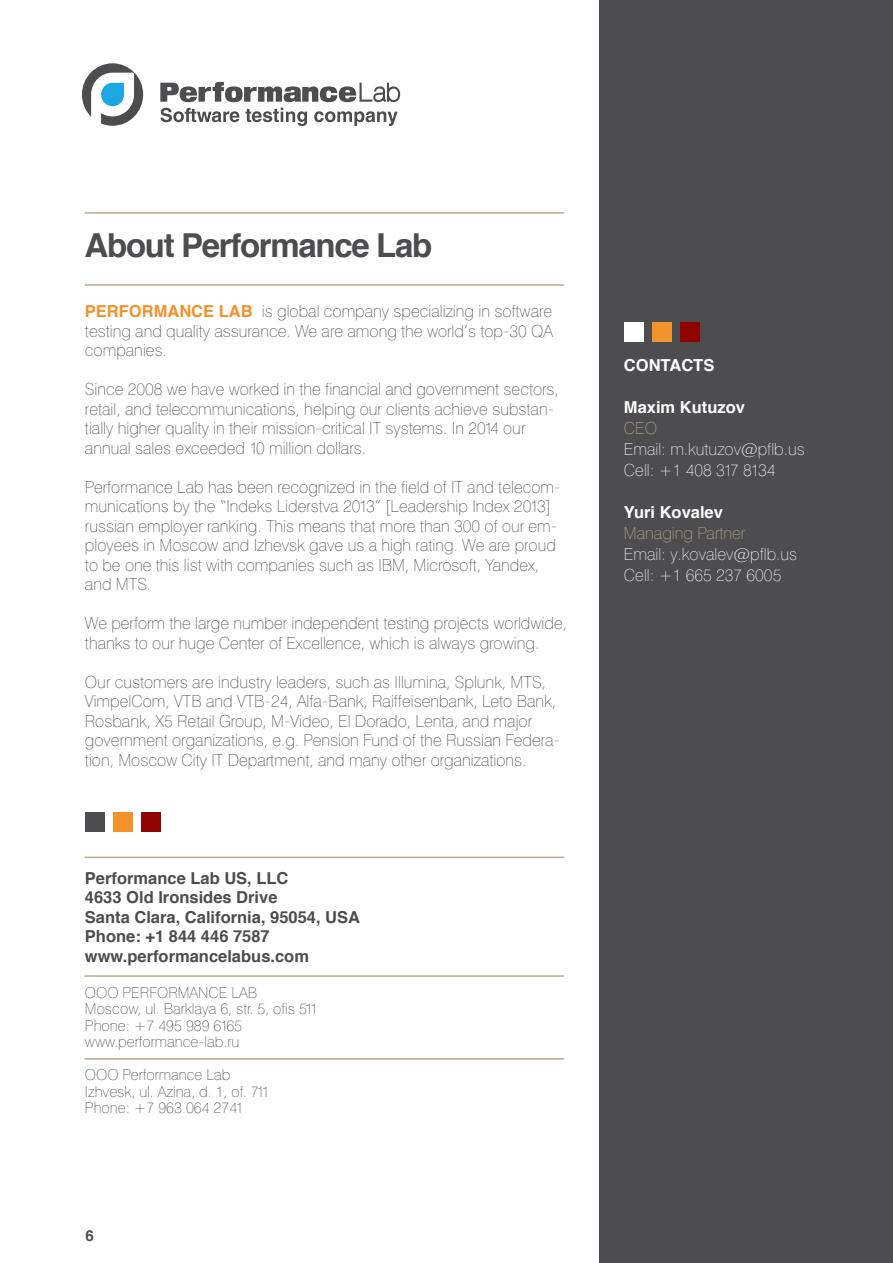
<style>
.page{position:relative;width:893px;height:1263px;background:#fff}
.page>*{position:absolute;margin:0;border:0;box-sizing:border-box;transform-origin:0 0}
.t1{font:700 33px "Helvetica";letter-spacing:-.04em;color:#4d4d4f}
.t2{font:16.5px/19.5px "Helios Thin C";color:#4d4d4f}
.t3{font:700 16.5px/19.5px "Helvetica";color:#4d4d4f}
.t4{font:16.5px/21px "Helios Thin C";color:#fff}
.t5{font:700 16.5px "Helvetica";color:#fff}
.t6{font:16.5px "Helios Thin C";color:#b6ab8f}
.t7{font:15px/16.5px "Helios Thin C";color:#4d4d4f}
.t8{font:700 15px "Helvetica";color:#4d4d4f}
.s1{font-family:"Helvetica";font-weight:700;color:#f3912b}
</style>
<div class="page">
<div style="left:599px;top:0;width:294px;height:1263px;background:#4d4d4f"></div>
<hr style="left:85px;top:284px;width:479px;height:2px;background:#b6ab8f">
<hr style="left:85px;top:857px;width:479px;height:1px;background:#b6ab8f">
<hr style="left:85px;top:975px;width:479px;height:2px;background:#b6ab8f">
<hr style="left:85px;top:1058px;width:479px;height:1px;background:#b6ab8f">
<hr style="left:85px;top:212px;width:479px;height:2px;background:#b6ab8f">
<div style="left:85px;top:812px;width:20px;height:20px;background:#4d4d4f"></div>
<div style="left:624px;top:322px;width:20px;height:19px;background:#fff"></div>
<div style="left:113px;top:812px;width:20px;height:20px;background:#f3912b"></div>
<div style="left:652px;top:322px;width:20px;height:19px;background:#f3912b"></div>
<div style="left:141px;top:812px;width:20px;height:20px;background:#900400"></div>
<div style="left:680px;top:322px;width:20px;height:19px;background:#900400"></div>
<svg style="left:82px;top:63px;width:61px;height:63px"></svg>
<svg style="left:160px;top:82px;width:240px;height:20px"></svg>
<svg style="left:161px;top:108px;width:78px;height:14px"></svg>
<svg style="left:245px;top:108px;width:62px;height:18px"></svg>
<svg style="left:314px;top:111px;width:84px;height:15px"></svg>
<h1 class="t1" style="left:85px;top:218px;width:349px">About Performance Lab</h1>
<p class="t2" style="left:85px;top:302px;width:470px;text-align:justify"><span class="s1">PERFORMANCE LAB</span> is global company specializing in software testing and quality assurance. We are among the world’s top-30 QA companies.</p>
<p class="t2" style="left:85px;top:380px;width:475px">Since 2008 we have worked in the financial and government sectors, retail, and telecommunications, helping our clients achieve substan&shy;tially higher quality in their mission-critical IT systems. In 2014 our annual sales exceeded 10 million dollars.</p>
<p class="t2" style="left:85px;top:477px;width:477px">Performance Lab has been recognized in the field of IT and telecom&shy;munications by the “Indeks Liderstva 2013” [Leadership Index 2013] russian employer ranking. This means that more than 300 of our em&shy;ployees in Moscow and Izhevsk gave us a high rating. We are proud to be one this list with companies such as IBM, Microsoft, Yandex, and MTS.</p>
<p class="t2" style="left:85px;top:614px;width:484px">We perform the large number independent testing projects worldwide, thanks to our huge Center of Excellence, which is always growing.</p>
<p class="t2" style="left:85px;top:672px;width:477px">Our customers are industry leaders, such as Illumina, Splunk, MTS, VimpelCom, VTB and VTB-24, Alfa-Bank, Raiffeisenbank, Leto Bank, Rosbank, X5 Retail Group, M-Video, El Dorado, Lenta, and major government organizations, e.g. Pension Fund of the Russian Federa&shy;tion, Moscow City IT Department, and many other organizations.</p>
<p class="t3" style="left:85px;top:868px;width:277px">Performance Lab US, LLC<br>4633 Old Ironsides Drive<br>Santa Clara, California, 95054, USA<br>Phone: +1 844 446 7587 www.performancelabus.com</p>
<p class="t7" style="left:85px;top:984px;width:235px">OOO PERFORMANCE LAB<br>Moscow, ul. Barklaya 6, str. 5, ofis 511<br>Phone: +7 495 989 6165 www.performance-lab.ru</p>
<p class="t7" style="left:85px;top:1067px;width:186px">OOO Performance Lab<br>Izhvesk, ul. Azina, d. 1, of. 711<br>Phone: +7 963 064 2741</p>
<p class="t8" style="left:86px;top:1224px;width:10px">6</p>
<p class="t5" style="left:624px;top:352px;width:92px">CONTACTS</p>
<p class="t5" style="left:624px;top:394px;width:123px">Maxim Kutuzov</p>
<p class="t6" style="left:624px;top:419px;width:35px">CEO</p>
<p class="t4" style="left:624px;top:439px;width:182px">Email: m.kutuzov@pflb.us<br>Cell: +1 408 317 8134</p>
<p class="t5" style="left:624px;top:499px;width:101px">Yuri Kovalev</p>
<p class="t6" style="left:624px;top:524px;width:123px">Managing Partner</p>
<p class="t4" style="left:624px;top:544px;width:175px">Email: y.kovalev@pflb.us<br>Cell: +1 665 237 6005</p>
</div>
